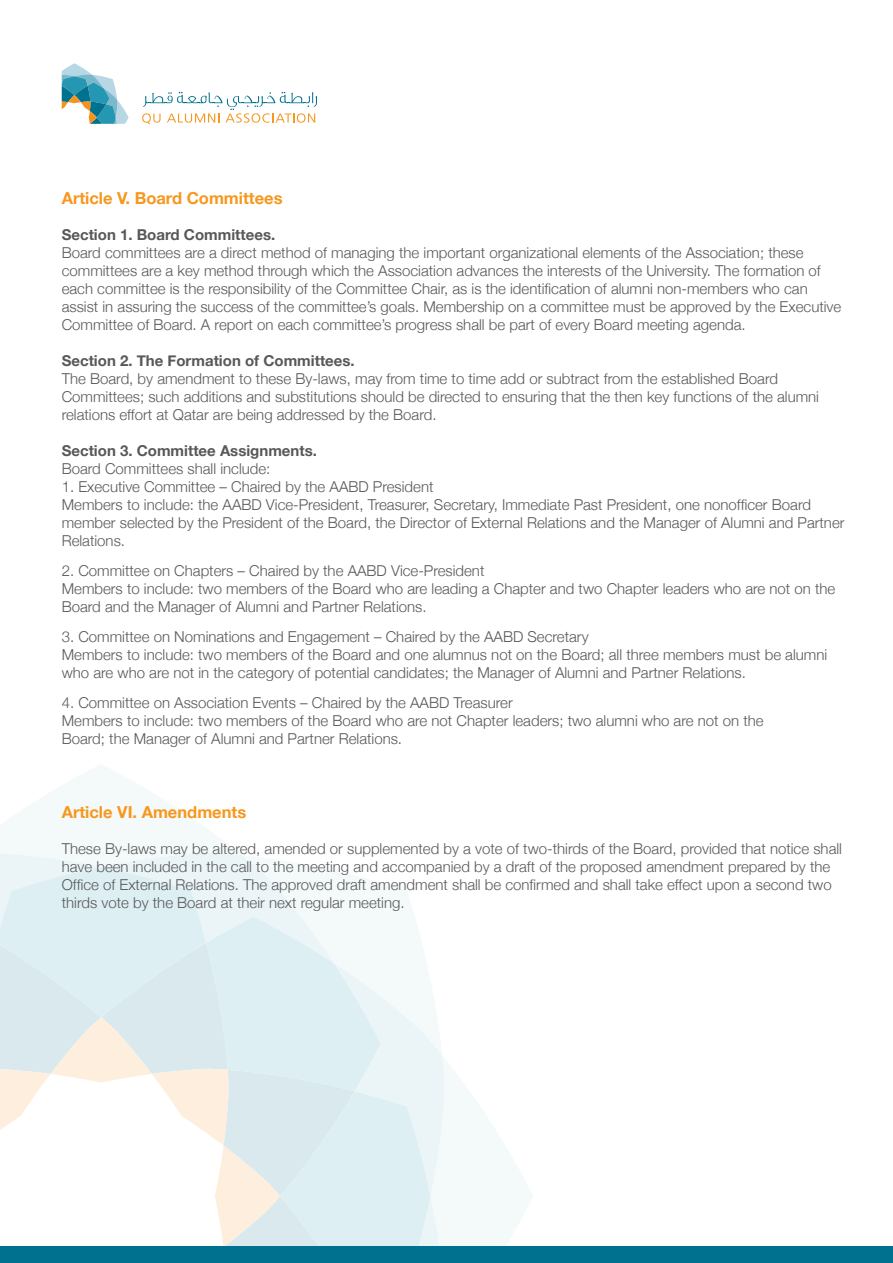
<style>
.page{position:relative;width:893px;height:1263px;background:#fff}
.page>*{position:absolute;margin:0;border:0;box-sizing:border-box;transform-origin:0 0}
.t1{font:700 16.5px "Helvetica Neue";color:#f7971d}
.t2{font:300 15px/18px "Helvetica Neue";color:#57585a}
.t3{font:700 15px "Helvetica Neue";color:#57585a}
</style>
<div class="page">
<svg style="left:0;top:765px;width:533px;height:482px"></svg>
<svg style="left:0;top:853px;width:444px;height:394px"></svg>
<svg style="left:0;top:867px;width:431px;height:380px"></svg>
<div style="left:0;top:943px;width:355px;height:304px;background:#deeff3"></div>
<svg style="left:0;top:1017px;width:280px;height:230px"></svg>
<div style="left:0;top:1247px;width:893px;height:16px;background:#00718e"></div>
<svg style="left:62px;top:63px;width:67px;height:61px"></svg>
<svg style="left:142px;top:92px;width:175px;height:32px"></svg>
<p class="t1" style="left:62px;top:183px;width:222px">Article V. Board Committees</p>
<p class="t3" style="left:62px;top:221px;width:215px">Section 1. Board Committees.</p>
<p class="t2" style="left:62px;top:243px;width:781px">Board committees are a direct method of managing the important organizational elements of the Association; these committees are a key method through which the Association advances the interests of the University. The formation of each committee is the responsibility of the Committee Chair, as is the identification of alumni non-members who can assist in assuring the success of the committee’s goals. Membership on a committee must be approved by the Executive Committee of Board. A report on each committee’s progress shall be part of every Board meeting agenda.</p>
<p class="t3" style="left:62px;top:347px;width:294px">Section 2. The Formation of Committees.</p>
<p class="t2" style="left:62px;top:369px;width:759px">The Board, by amendment to these By-laws, may from time to time add or subtract from the established Board<br>Committees; such additions and substitutions should be directed to ensuring that the then key functions of the alumni relations effort at Qatar are being addressed by the Board.</p>
<p class="t3" style="left:62px;top:437px;width:257px">Section 3. Committee Assignments.</p>
<p class="t2" style="left:62px;top:459px;width:210px">Board Committees shall include:</p>
<p class="t2" style="left:62px;top:477px;width:784px">1. Executive Committee – Chaired by the AABD President<br>Members to include: the AABD Vice-President, Treasurer, Secretary, Immediate Past President, one nonofficer Board member selected by the President of the Board, the Director of External Relations and the Manager of Alumni and Partner Relations.</p>
<p class="t2" style="left:62px;top:561px;width:775px">2. Committee on Chapters – Chaired by the AABD Vice-President<br>Members to include: two members of the Board who are leading a Chapter and two Chapter leaders who are not on the<br>Board and the Manager of Alumni and Partner Relations.</p>
<p class="t2" style="left:62px;top:627px;width:767px">3. Committee on Nominations and Engagement – Chaired by the AABD Secretary<br>Members to include: two members of the Board and one alumnus not on the Board; all three members must be alumni who are who are not in the category of potential candidates; the Manager of Alumni and Partner Relations.</p>
<p class="t2" style="left:62px;top:693px;width:703px">4. Committee on Association Events – Chaired by the AABD Treasurer<br>Members to include: two members of the Board who are not Chapter leaders; two alumni who are not on the<br>Board; the Manager of Alumni and Partner Relations.</p>
<p class="t1" style="left:62px;top:797px;width:186px">Article VI. Amendments</p>
<p class="t2" style="left:62px;top:839px;width:782px">These By-laws may be altered, amended or supplemented by a vote of two-thirds of the Board, provided that notice shall have been included in the call to the meeting and accompanied by a draft of the proposed amendment prepared by the Office of External Relations. The approved draft amendment shall be confirmed and shall take effect upon a second two thirds vote by the Board at their next regular meeting.</p>
</div>
